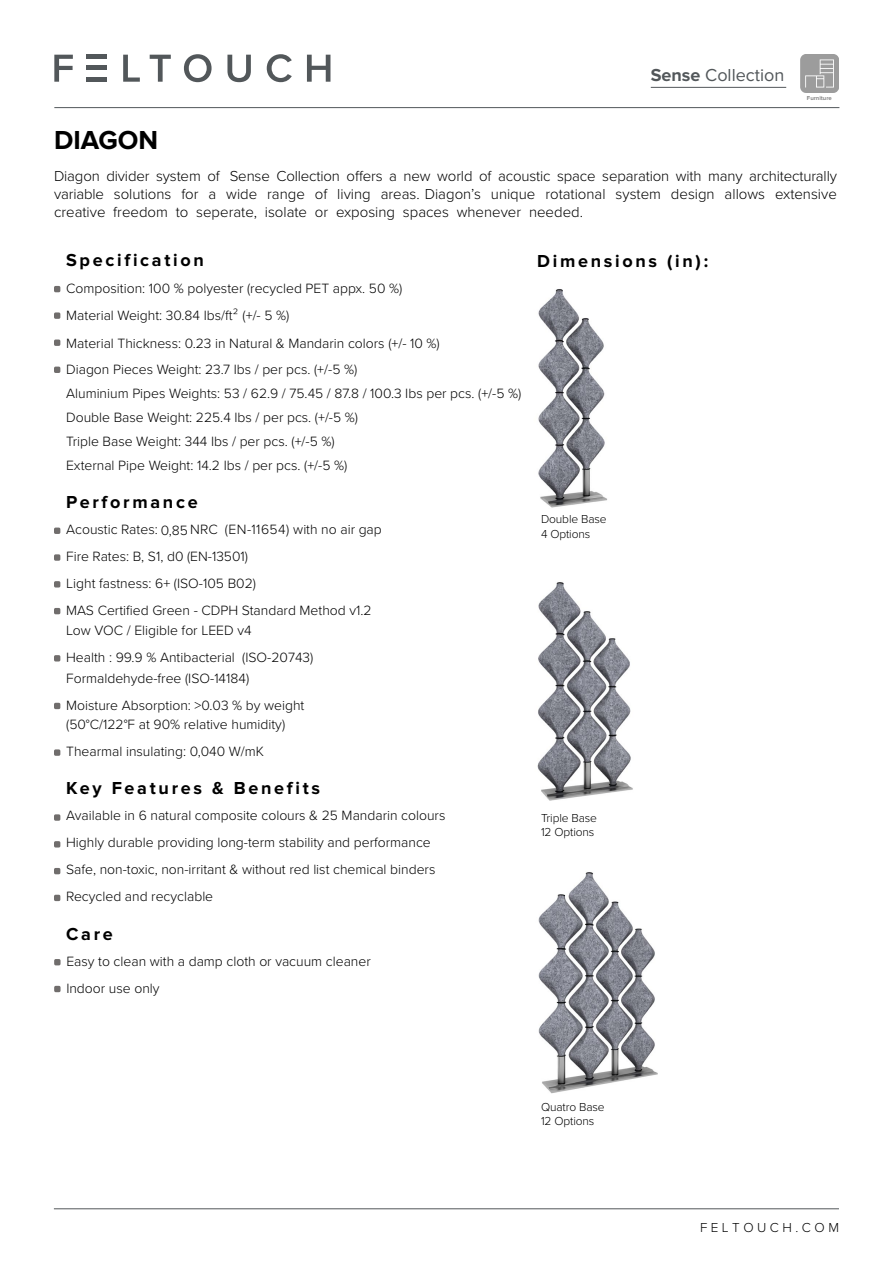
<style>
.page{position:relative;width:893px;height:1263px;background:#fff}
.page>*{position:absolute;margin:0;border:0;box-sizing:border-box;transform-origin:0 0}
.t1{font:700 27px "Proxima Nova";color:#000}
.t2{font:700 18px "Proxima Nova";letter-spacing:.15em;color:#000}
.t3{font:18px "Proxima Nova";color:#52575a}
.t4{font:300 15px/18px "Proxima Nova";color:#000;text-align:justify}
.t5{font:300 13.95px/27px "Proxima Nova";color:#000}
.t6{font:300 13.5px "Proxima Nova";color:#000}
.t7{font:300 12px/14.4px "Proxima Nova";letter-spacing:-.01em;color:#000}
.t8{font:700 6px "Proxima Nova";color:#878787}
.s1{font-weight:700}
</style>
<div class="page">
<svg style="left:54px;top:55px;width:19px;height:27px"></svg>
<svg style="left:123px;top:55px;width:17px;height:27px"></svg>
<svg style="left:150px;top:55px;width:21px;height:27px"></svg>
<svg style="left:184px;top:54px;width:28px;height:28px"></svg>
<svg style="left:227px;top:55px;width:24px;height:27px"></svg>
<svg style="left:267px;top:54px;width:25px;height:28px"></svg>
<svg style="left:307px;top:55px;width:23px;height:27px"></svg>
<hr style="left:87px;top:55px;width:20px;height:4px;background:#52575a">
<hr style="left:87px;top:66px;width:20px;height:4px;background:#52575a">
<hr style="left:87px;top:78px;width:20px;height:4px;background:#52575a">
<hr style="left:54px;top:107px;width:785px;height:1px;background:#52575a">
<hr style="left:651px;top:87px;width:135px;height:1px;background:#52575a">
<svg style="left:54px;top:286px;width:6px;height:6px"></svg>
<svg style="left:54px;top:528px;width:6px;height:6px"></svg>
<svg style="left:54px;top:814px;width:6px;height:7px"></svg>
<svg style="left:54px;top:959px;width:7px;height:6px"></svg>
<svg style="left:54px;top:554px;width:6px;height:7px"></svg>
<svg style="left:54px;top:841px;width:6px;height:6px"></svg>
<svg style="left:54px;top:986px;width:7px;height:6px"></svg>
<svg style="left:54px;top:581px;width:6px;height:6px"></svg>
<svg style="left:54px;top:868px;width:6px;height:6px"></svg>
<svg style="left:54px;top:608px;width:6px;height:6px"></svg>
<svg style="left:54px;top:895px;width:6px;height:6px"></svg>
<svg style="left:54px;top:655px;width:6px;height:6px"></svg>
<svg style="left:54px;top:703px;width:6px;height:6px"></svg>
<svg style="left:54px;top:749px;width:6px;height:7px"></svg>
<svg style="left:54px;top:312px;width:6px;height:7px"></svg>
<svg style="left:54px;top:339px;width:6px;height:7px"></svg>
<svg style="left:54px;top:367px;width:6px;height:6px"></svg>
<hr style="left:54px;top:1208px;width:785px;height:1px;background:#52575a">
<svg style="left:800px;top:54px;width:39px;height:39px;background:#a7a7a7"></svg>
<img style="left:538px;top:289px;width:70px;height:219px">
<img style="left:537px;top:582px;width:96px;height:218px">
<img style="left:538px;top:872px;width:120px;height:222px">
<h1 class="t1" style="left:54px;top:124px;width:106px">DIAGON</h1>
<p class="t3" style="left:651px;top:67px;width:135px"><span class="s1">Sense</span> Collection</p>
<p class="t8" style="left:807px;top:95px;width:27px">Furniture</p>
<p class="t4" style="left:54px;top:166px;width:784px">Diagon divider system of Sense Collection offers a new world of acoustic space separation with many architecturally variable solutions for a wide range of living areas. Diagon’s unique rotational system design allows extensive creative freedom to seperate, isolate or exposing spaces whenever needed.</p>
<p class="t2" style="left:66px;top:250px;width:139px">Specification</p>
<p class="t2" style="left:537px;top:250px;width:172px">Dimensions (in):</p>
<p class="t5" style="left:66px;top:274px;width:375px">Composition: 100 % polyester (recycled PET appx. 50 %)<br>Material Weight: 30.84 Ibs/ft² (+/- 5 %)<br>Material Thickness: 0.23 in Natural &amp; Mandarin colors (+/- 10 %)</p>
<p class="t5" style="left:66px;top:357px;width:457px;line-height:24px">Diagon Pieces Weight: 23.7 Ibs / per pcs. (+/-5 %)<br>Aluminium Pipes Weights: 53 / 62.9 / 75.45 / 87.8 / 100.3 Ibs per pcs. (+/-5 %)<br>Double Base Weight: 225.4 Ibs / per pcs. (+/-5 %)<br>Triple Base Weight: 344 Ibs / per pcs. (+/-5 %)<br>External Pipe Weight: 14.2 Ibs / per pcs. (+/-5 %)</p>
<p class="t2" style="left:66px;top:492px;width:133px">Performance</p>
<p class="t5" style="left:66px;top:515px;width:317px">Acoustic Rates: 0,85 NRC (EN-11654) with no air gap Fire Rates: B, S1, d0 (EN-13501)<br>Light fastness: 6+ (ISO-105 B02)<br>MAS Certified Green - CDPH Standard Method v1.2</p>
<p class="t5" style="left:66px;top:616px;width:249px">Low VOC / Eligible for LEED v4<br>Health : 99.9 % Antibacterial (ISO-20743)</p>
<p class="t5" style="left:66px;top:664px;width:240px">Formaldehyde-free (ISO-14184)<br>Moisture Absorption: &gt;0.03 % by weight</p>
<p class="t5" style="left:66px;top:710px;width:221px">(50°C/122°F at 90% relative humidity)<br>Thearmal insulating: 0,040 W/mK</p>
<p class="t2" style="left:66px;top:778px;width:255px">Key Features &amp; Benefits</p>
<p class="t5" style="left:66px;top:801px;width:381px">Available in 6 natural composite colours &amp; 25 Mandarin colours Highly durable providing long-term stability and performance Safe, non-toxic, non-irritant &amp; without red list chemical binders Recycled and recyclable</p>
<p class="t2" style="left:66px;top:923px;width:48px">Care</p>
<p class="t5" style="left:66px;top:947px;width:306px">Easy to clean with a damp cloth or vacuum cleaner<br>Indoor use only</p>
<p class="t7" style="left:541px;top:511px;width:67px">Double Base<br>4 Options</p>
<p class="t7" style="left:541px;top:810px;width:58px">Triple Base<br>12 Options</p>
<p class="t7" style="left:541px;top:1099px;width:65px">Quatro Base<br>12 Options</p>
<p class="t6" style="left:700px;top:1218px;width:140px">F E L T O U C H . C O M</p>
</div>
